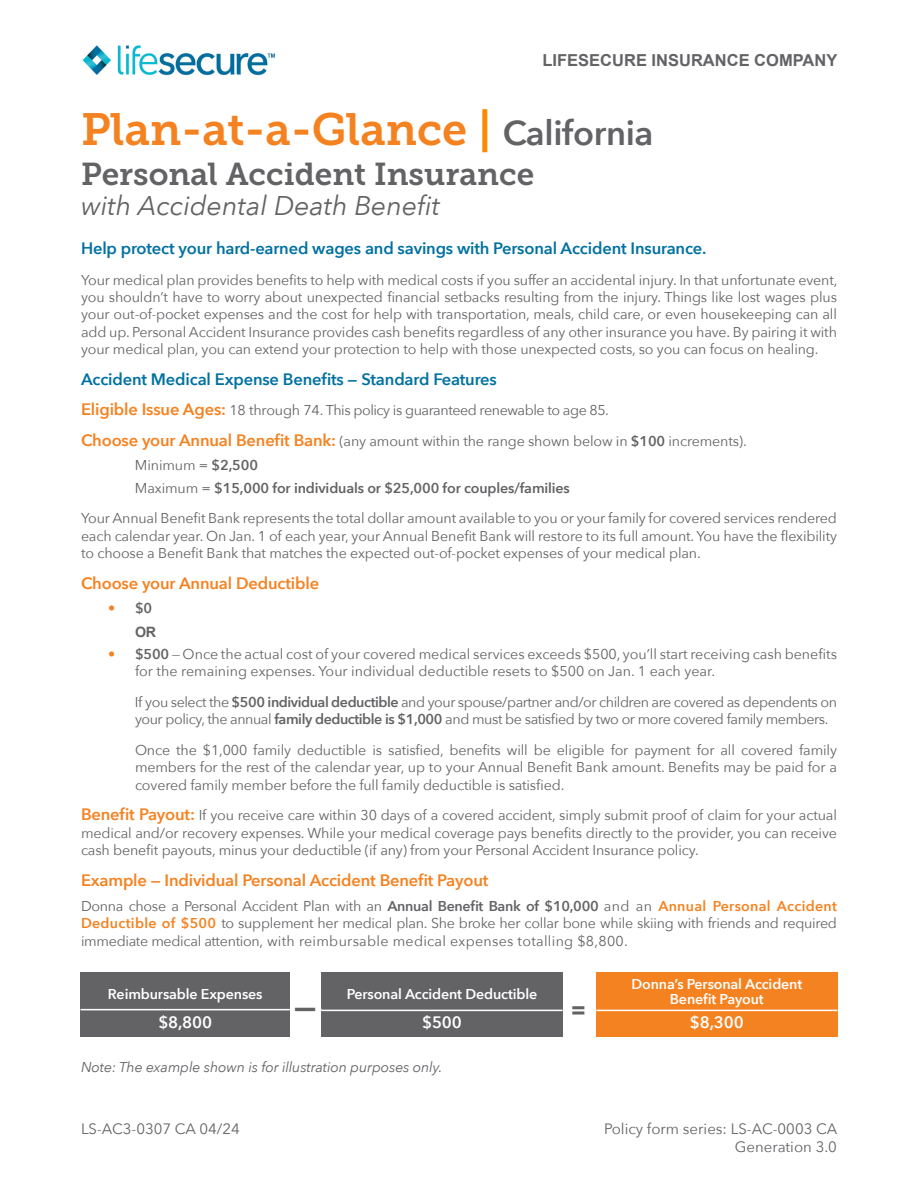
<style>
.page{position:relative;width:918px;height:1188px;background:#fff}
.page>*{position:absolute;margin:0;border:0;box-sizing:border-box;transform-origin:0 0}
.Body{font:45px "Museo Slab 700";color:#f58220}
.Body-2{font:31.5px "Museo Slab 700";color:#636366}
.Body-3{font:italic 27px "Avenir Next";color:#636366}
.Body-4{font:700 24px "Arial";color:#636366;scale:.84 1}
.Body-5{font:700 24px "Arial";color:#636366}
.Body-6{font:600 16.5px "Avenir Next";letter-spacing:-.01em;color:#0071a1}
.Body-7{font:600 16.5px "Avenir Next";letter-spacing:-.01em;color:#f58220}
.t1{font:700 16.5px "Arial";color:#636366}
.Body-8{font:600 16.5px "Avenir Next";letter-spacing:-.01em;color:#fff}
.t2{font:15px/18px "Avenir Next";color:#636366;text-align:right}
.Body-9{font:14.25px/17.2px "Avenir Next";letter-spacing:-.01em;color:#636366;text-align:justify}
.Body-10{font:14.25px/17.2px "Avenir Next";letter-spacing:-.03em;color:#636366}
.Body-11{font:600 14.25px/15px "Avenir Next";letter-spacing:-.01em;color:#fff;text-align:center}
.Body-12{font:600 14.25px "Avenir Next";letter-spacing:-.01em;color:#636366}
.Body-13{font:italic 14.25px "Avenir Next";letter-spacing:-.01em;color:#636366}
.Body-14{font:700 14.25px "Arial";color:#636366}
.s1{color:#fa8900}
.s2{font-family:"Avenir Next";font-weight:600;font-size:34.5px;color:#636366}
.s3{font-weight:600;font-size:16.5px;color:#f58220}
.s4{font-weight:600}
.s5{font-weight:400}
.s6{font-weight:400;color:#f58220}
.s7{color:#f58220}
.s8{font-weight:600;color:#f58220}
</style>
<div class="page">
<img style="left:82px;top:45px;width:193px;height:31px">
<div style="left:596px;top:972px;width:241px;height:65px;background:#f58220"></div>
<div style="left:81px;top:972px;width:209px;height:65px;background:#636366"></div>
<div style="left:321px;top:972px;width:242px;height:65px;background:#636366"></div>
<hr style="left:81px;top:1009px;width:241px;height:1px;background:#fff">
<hr style="left:321px;top:1010px;width:242px;height:1px;background:#fff">
<hr style="left:596px;top:1010px;width:241px;height:1px;background:#fff">
<p class="t1" style="left:543px;top:49px;width:296px">LIFESECURE INSURANCE COMPANY</p>
<p class="Body" style="left:81px;top:104px;width:574px">Plan-at-a-Glance <span class="s1">|</span> <span class="s2">California</span></p>
<p class="Body-2" style="left:81px;top:157px;width:455px">Personal Accident Insurance</p>
<p class="Body-3" style="left:81px;top:183px;width:361px">with Accidental Death Benefit</p>
<p class="Body-6" style="left:81px;top:234px;width:627px">Help protect your hard-earned wages and savings with Personal Accident Insurance.</p>
<p class="Body-9" style="left:81px;top:271px;width:758px">Your medical plan provides benefits to help with medical costs if you suffer an accidental injury. In that unfortunate event, you shouldn’t have to worry about unexpected financial setbacks resulting from the injury. Things like lost wages plus your out-of-pocket expenses and the cost for help with transportation, meals, child care, or even housekeeping can all add up. Personal Accident Insurance provides cash benefits regardless of any other insurance you have. By pairing it with your medical plan, you can extend your protection to help with those unexpected costs, so you can focus on healing.</p>
<p class="Body-6" style="left:81px;top:365px;width:417px">Accident Medical Expense Benefits — Standard Features</p>
<p class="Body-10" style="left:81px;top:401px;width:529px"><span class="s3">Eligible Issue Ages:</span> 18 through 74. This policy is guaranteed renewable to age 85.</p>
<p class="Body-9" style="left:81px;top:432px;width:667px"><span class="s3">Choose your Annual Benefit Bank:</span> (any amount within the range shown below in <span class="s4">$100</span> increments).</p>
<p class="Body-9" style="left:135px;top:456px;width:125px">Minimum = <span class="s4">$2,500</span></p>
<p class="Body-12" style="left:135px;top:475px;width:436px"><span class="s5">Maximum =</span> $15,000 for individuals or $25,000 for couples/families</p>
<p class="Body-9" style="left:81px;top:509px;width:758px">Your Annual Benefit Bank represents the total dollar amount available to you or your family for covered services rendered each calendar year. On Jan. 1 of each year, your Annual Benefit Bank will restore to its full amount. You have the flexibility to choose a Benefit Bank that matches the expected out-of-pocket expenses of your medical plan.</p>
<p class="Body-7" style="left:81px;top:569px;width:240px">Choose your Annual Deductible</p>
<p class="Body-12" style="left:108px;top:595px;width:46px"><span class="s6">•</span> $0</p>
<p class="Body-14" style="left:135px;top:622px;width:23px">OR</p>
<p class="Body-9" style="left:135px;top:645px;width:704px;text-indent:-27px"><span class="s7">•</span> <span class="s4">$500</span> — Once the actual cost of your covered medical services exceeds $500, you’ll start receiving cash benefits for the remaining expenses. Your individual deductible resets to $500 on Jan. 1 each year.</p>
<p class="Body-10" style="left:135px;top:693px;width:704px">If you select the <span class="s4">$500 individual deductible</span> and your spouse/partner and/or children are covered as dependents on your policy, the annual <span class="s4">family deductible is $1,000</span> and must be satisfied by two or more covered family members.</p>
<p class="Body-9" style="left:135px;top:741px;width:704px">Once the $1,000 family deductible is satisfied, benefits will be eligible for payment for all covered family members for the rest of the calendar year, up to your Annual Benefit Bank amount. Benefits may be paid for a covered family member before the full family deductible is satisfied.</p>
<p class="Body-9" style="left:81px;top:806px;width:758px"><span class="s3">Benefit Payout:</span> If you receive care within 30 days of a covered accident, simply submit proof of claim for your actual medical and/or recovery expenses. While your medical coverage pays benefits directly to the provider, you can receive cash benefit payouts, minus your deductible (if any) from your Personal Accident Insurance policy.</p>
<p class="Body-7" style="left:81px;top:866px;width:409px">Example — Individual Personal Accident Benefit Payout</p>
<p class="Body-9" style="left:81px;top:897px;width:758px">Donna chose a Personal Accident Plan with an <span class="s4">Annual Benefit Bank of $10,000</span> and an <span class="s8">Annual Personal Accident Deductible of $500</span> to supplement her medical plan. She broke her collar bone while skiing with friends and required immediate medical attention, with reimbursable medical expenses totalling $8,800.</p>
<p class="Body-11" style="left:108px;top:986px;width:156px">Reimbursable Expenses</p>
<p class="Body-11" style="left:347px;top:986px;width:192px">Personal Accident Deductible</p>
<p class="Body-11" style="left:631px;top:976px;width:172px">Donna’s Personal Accident<br>Benefit Payout</p>
<p class="Body-8" style="left:158px;top:1009px;width:55px">$8,800</p>
<p class="Body-8" style="left:422px;top:1009px;width:41px">$500</p>
<p class="Body-8" style="left:690px;top:1009px;width:55px">$8,300</p>
<p class="Body-4" style="left:295px;top:990px;width:25px">—</p>
<p class="Body-5" style="left:571px;top:993px;width:16px">=</p>
<p class="Body-13" style="left:81px;top:1055px;width:363px">Note: The example shown is for illustration purposes only.</p>
<p class="t2" style="left:81px;top:1119px;width:160px">LS-AC3-0307 CA 04/24</p>
<p class="t2" style="left:604px;top:1119px;width:235px">Policy form series: LS-AC-0003 CA<br>Generation 3.0</p>
</div>
